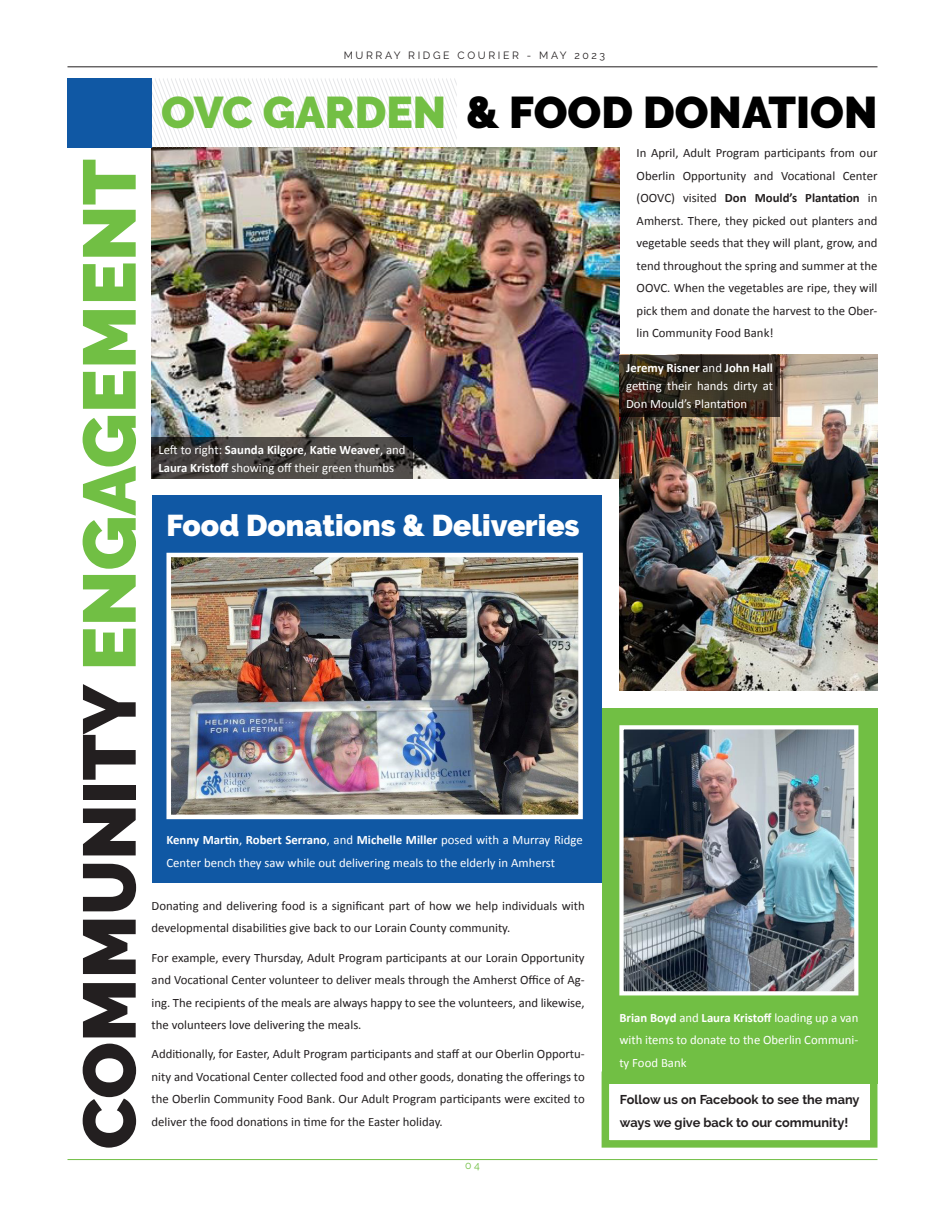
<style>
.page{position:relative;width:945px;height:1215px;background:#fff}
.page>*{position:absolute;margin:0;border:0;box-sizing:border-box;transform-origin:0 0}
.t1{font:900 74.25px "Raleway";color:#71bf44}
.t2{font:900 44.25px "Raleway";color:#000}
.t3{font:900 30px "Raleway";color:#fff}
.t4{font:12.75px/22.5px "Calibri";color:#231f20;text-align:justify}
.t5{font:12.75px/22.5px "Calibri";color:#fff}
.t6{font:700 12.75px/22.5px "Raleway";color:#231f20}
.t7{font:10.5px "Raleway";letter-spacing:.25em;color:#231f20}
.t8{font:10.5px "Raleway";color:#71bf44}
.s1{color:#231f20}
.s2{color:#73bf44}
.s3{font-weight:700}
</style>
<div class="page">
<img style="left:152px;top:148px;width:467px;height:330px">
<hr style="left:68px;top:66px;width:810px;height:1px;background:#231f20">
<hr style="left:68px;top:1159px;width:810px;height:1px;background:#71bf44">
<div style="left:602px;top:1071px;width:276px;height:77px;border:8px solid #73bf44"></div>
<svg style="left:152px;top:78px;width:305px;height:70px"></svg>
<div style="left:602px;top:708px;width:276px;height:375px;background:#71bf44"></div>
<img style="left:624px;top:730px;width:229px;height:260px">
<div style="left:619px;top:725px;width:239px;height:270px;border:4px solid #fff"></div>
<img style="left:620px;top:355px;width:258px;height:335px">
<div style="left:152px;top:495px;width:450px;height:387px;background:#1058a4"></div>
<img style="left:172px;top:559px;width:405px;height:254px">
<div style="left:166px;top:553px;width:417px;height:266px;border:5px solid #fff"></div>
<div style="left:67px;top:78px;width:85px;height:70px;background:#1058a4"></div>
<svg style="left:619px;top:355px;width:161px;height:62px;background:#332a1f"></svg>
<svg style="left:152px;top:437px;width:261px;height:41px;background:#45413f"></svg>
<p class="t1" style="left:66px;top:1149px;width:992px;rotate:-90deg"><span class="s1">COMMUNITY</span> ENGAGEMENT</p>
<p class="t7" style="left:344px;top:49px;width:263px">MURRAY RIDGE COURIER - MAY 2023</p>
<p class="t2" style="left:161px;top:87px;width:718px"><span class="s2">OVC GARDEN</span> &amp; FOOD DONATION</p>
<p class="t4" style="left:637px;top:141px;width:242px">In April, Adult Program participants from our Oberlin Opportunity and Vocational Center (OOVC) visited <span class="s3">Don Mould’s Plantation</span> in Amherst. There, they picked out planters and vegetable seeds that they will plant, grow, and tend throughout the spring and summer at the OOVC. When the vegetables are ripe, they will pick them and donate the harvest to the Ober&shy;lin Community Food Bank!</p>
<p class="t5" style="left:158px;top:440px;width:249px;line-height:18px">Left to right: <span class="s3">Saunda Kilgore</span>, <span class="s3">Katie Weaver</span>, and<br><span class="s3">Laura Kristoff</span> showing off their green thumbs</p>
<p class="t3" style="left:166px;top:508px;width:415px">Food Donations &amp; Deliveries</p>
<p class="t5" style="left:626px;top:359px;width:148px;line-height:18px;text-align:justify"><span class="s3">Jeremy Risner</span> and <span class="s3">John Hall </span>getting their hands dirty at Don Mould’s Plantation</p>
<p class="t5" style="left:166px;top:828px;width:418px"><span class="s3">Kenny Martin</span>, <span class="s3">Robert Serrano</span>, and <span class="s3">Michelle Miller</span> posed with a Murray Ridge<br>Center bench they saw while out delivering meals to the elderly in Amherst</p>
<p class="t4" style="left:152px;top:894px;width:435px">Donating and delivering food is a significant part of how we help individuals with developmental disabilities give back to our Lorain County community.</p>
<p class="t4" style="left:152px;top:946px;width:435px">For example, every Thursday, Adult Program participants at our Lorain Opportunity and Vocational Center volunteer to deliver meals through the Amherst Office of Ag&shy;ing. The recipients of the meals are always happy to see the volunteers, and likewise, the volunteers love delivering the meals.</p>
<p class="t4" style="left:152px;top:1043px;width:435px">Additionally, for Easter, Adult Program participants and staff at our Oberlin Opportu&shy;nity and Vocational Center collected food and other goods, donating the offerings to the Oberlin Community Food Bank. Our Adult Program participants were excited to</p>
<p class="t4" style="left:152px;top:1110px;width:293px">deliver the food donations in time for the Easter holiday.</p>
<p class="t8" style="left:465px;top:1159px;width:16px">04</p>
<p class="t5" style="left:619px;top:1006px;width:241px;text-align:justify"><span class="s3">Brian Boyd</span> and <span class="s3">Laura Kristoff</span> loading up a van with items to donate to the Oberlin Communi&shy;ty Food Bank</p>
<p class="t6" style="left:620px;top:1089px;width:241px">Follow us on Facebook to see the many ways we give back to our community!</p>
</div>
